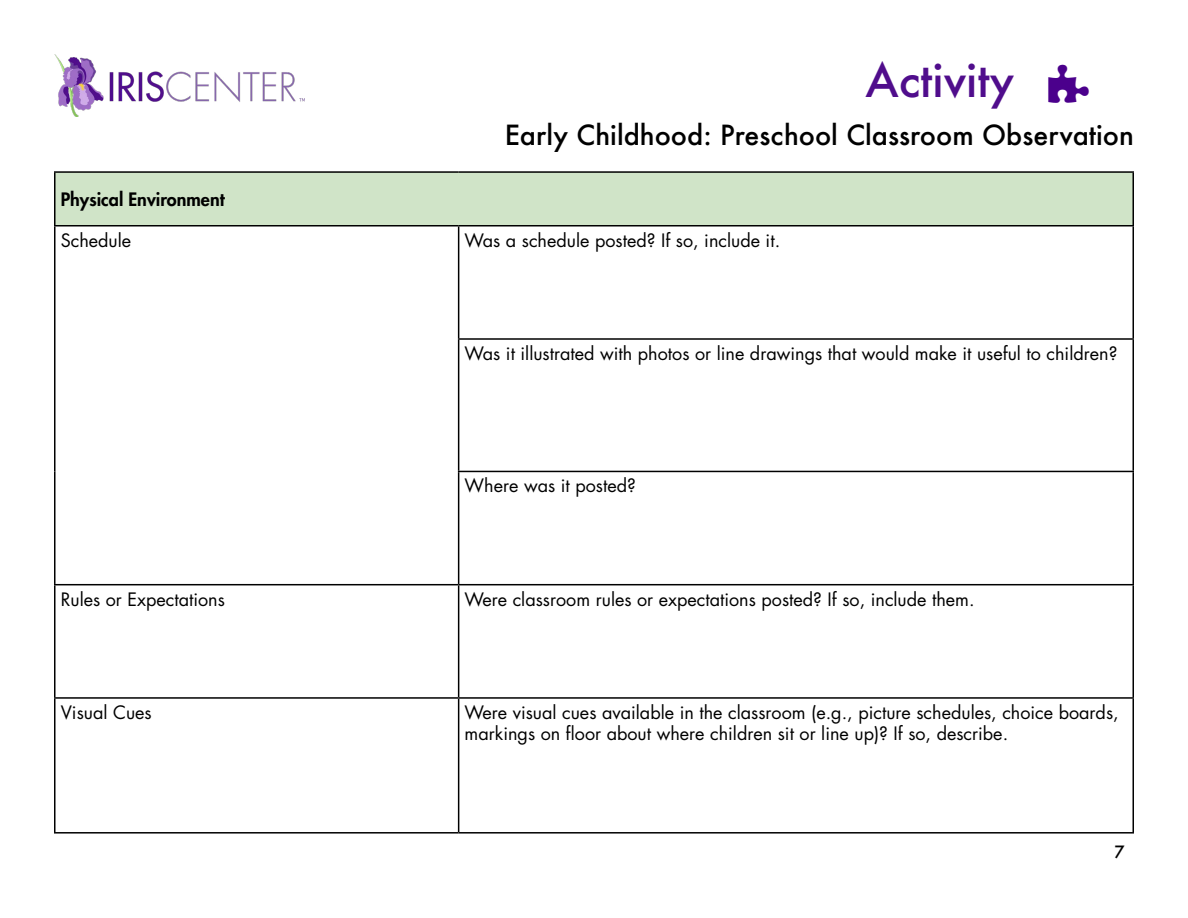
<style>
.page{position:relative;width:1188px;height:918px;background:#fff}
.page>*{position:absolute;margin:0;border:0;box-sizing:border-box;transform-origin:0 0}
.t1{font:500 45px "Futura";color:#500d8c}
.t2{font:500 27px "Futura";color:#000}
.t3{font:18px/21.6px "Futura Std";color:#000}
.t4{font:800 18px "Futura Std";color:#000}
.t5{font:500 16.5px "Futura";color:#000}
</style>
<div class="page">
<img style="left:54px;top:54px;width:250px;height:62px">
<div style="left:55px;top:172px;width:1078px;height:54px;background:#d0e4c8"></div>
<hr style="left:54px;top:171px;width:405px;height:2px;background:#000">
<hr style="left:54px;top:173px;width:2px;height:52px;background:#000">
<hr style="left:459px;top:171px;width:675px;height:2px;background:#000">
<hr style="left:1132px;top:173px;width:2px;height:52px;background:#000">
<hr style="left:54px;top:225px;width:405px;height:2px;background:#000">
<hr style="left:54px;top:227px;width:2px;height:112px;background:#000">
<hr style="left:459px;top:225px;width:675px;height:2px;background:#000">
<hr style="left:458px;top:227px;width:1px;height:111px;background:#000">
<hr style="left:1132px;top:227px;width:2px;height:111px;background:#000">
<hr style="left:54px;top:339px;width:2px;height:132px;background:#000">
<hr style="left:458px;top:338px;width:676px;height:2px;background:#000">
<hr style="left:458px;top:340px;width:1px;height:131px;background:#000">
<hr style="left:1132px;top:340px;width:2px;height:131px;background:#000">
<hr style="left:54px;top:471px;width:2px;height:113px;background:#000">
<hr style="left:458px;top:471px;width:676px;height:1px;background:#000">
<hr style="left:458px;top:472px;width:1px;height:112px;background:#000">
<hr style="left:1132px;top:472px;width:2px;height:112px;background:#000">
<hr style="left:54px;top:584px;width:405px;height:1px;background:#000">
<hr style="left:54px;top:585px;width:2px;height:112px;background:#000">
<hr style="left:459px;top:584px;width:675px;height:1px;background:#000">
<hr style="left:458px;top:585px;width:1px;height:112px;background:#000">
<hr style="left:1132px;top:585px;width:2px;height:112px;background:#000">
<hr style="left:54px;top:697px;width:405px;height:2px;background:#000">
<hr style="left:54px;top:699px;width:2px;height:133px;background:#000">
<hr style="left:459px;top:697px;width:675px;height:2px;background:#000">
<hr style="left:458px;top:699px;width:1px;height:133px;background:#000">
<hr style="left:1132px;top:699px;width:2px;height:133px;background:#000">
<hr style="left:54px;top:832px;width:405px;height:2px;background:#000">
<hr style="left:459px;top:832px;width:675px;height:2px;background:#000">
<h1 class="t1" style="left:866px;top:50px;width:150px">Activity</h1>
<h2 class="t2" style="left:505px;top:116px;width:631px">Early Childhood: Preschool Classroom Observation</h2>
<p class="t4" style="left:61px;top:188px;width:165px">Physical Environment</p>
<p class="t3" style="left:61px;top:229px;width:72px">Schedule</p>
<p class="t3" style="left:465px;top:229px;width:317px">Was a schedule posted? If so, include it.</p>
<p class="t3" style="left:465px;top:343px;width:654px">Was it illustrated with photos or line drawings that would make it useful to children?</p>
<p class="t3" style="left:465px;top:475px;width:173px">Where was it posted?</p>
<p class="t3" style="left:61px;top:588px;width:166px">Rules or Expectations</p>
<p class="t3" style="left:465px;top:588px;width:512px">Were classroom rules or expectations posted? If so, include them.</p>
<p class="t3" style="left:61px;top:702px;width:93px">Visual Cues</p>
<p class="t3" style="left:465px;top:702px;width:656px">Were visual cues available in the classroom (e.g., picture schedules, choice boards, markings on floor about where children sit or line up)? If so, describe.</p>
<p class="t5" style="left:1115px;top:841px;width:12px">7</p>
</div>
